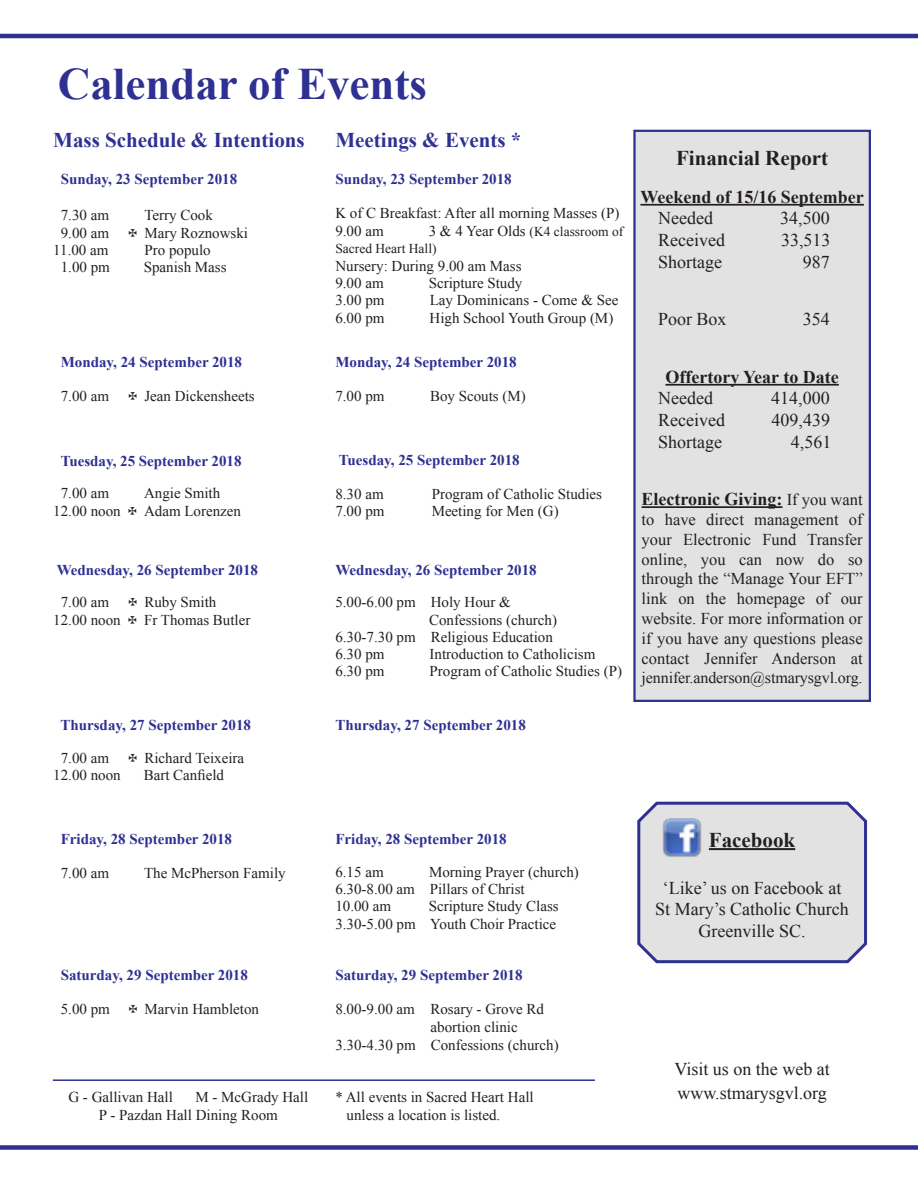
<style>
.page{position:relative;width:918px;height:1188px;background:#fff}
.page>*{position:absolute;margin:0;border:0;box-sizing:border-box;transform-origin:0 0}
.t1{font:700 45px "Times New Roman";color:#2e3092}
.t2{font:700 21px "Times New Roman";color:#2e3092}
.t3{font:700 21px "Times New Roman";color:#231f20}
.Paragraph_Style_1{font:18px "Times New Roman";color:#231f20}
.t4{font:700 18px "Times New Roman";color:#231f20}
.t5{font:16.5px/19.8px "Times New Roman";color:#231f20;text-align:justify}
.t6{font:16.05px "Times New Roman";letter-spacing:-.01em;color:#231f20}
.Paragraph_Style_1-2{font:15px "Times New Roman";color:#231f20}
.t7{font:700 15px "Times New Roman";color:#2e3092}
.t8{font:13.5px/17.2px "Times New Roman";color:#231f20}
.s1{font-family:"Monotype Sorts"}
.s2{font-size:15px}
.s3{font-weight:400;font-size:16.5px}
</style>
<div class="page">
<hr style="left:0;top:34px;width:918px;height:4px;background:#2e3092">
<svg style="left:637px;top:801px;width:230px;height:163px;background:#d6d6dc"></svg>
<img style="left:662px;top:818px;width:39px;height:39px">
<hr style="left:53px;top:1079px;width:542px;height:2px;background:#2e3092">
<div style="left:634px;top:131px;width:236px;height:570px;background:#e2e2e2"></div>
<hr style="left:640px;top:204px;width:224px;height:2px;background:#231f20">
<hr style="left:665px;top:384px;width:174px;height:2px;background:#231f20">
<hr style="left:642px;top:506px;width:141px;height:2px;background:#231f20">
<div style="left:633px;top:130px;width:238px;height:572px;border:2px solid #2e3092"></div>
<div style="left:0;top:1145px;width:918px;height:5px;background:#2e3092"></div>
<p class="t1" style="left:58px;top:53px;width:371px">Calendar of Events</p>
<p class="t2" style="left:53px;top:125px;width:253px">Mass Schedule &amp; Intentions</p>
<p class="t2" style="left:335px;top:125px;width:188px">Meetings &amp; Events *</p>
<p class="t7" style="left:61px;top:169px;width:178px">Sunday, 23 September 2018</p>
<p class="Paragraph_Style_1-2" style="left:61px;top:205px;width:50px">7.30 am</p>
<p class="Paragraph_Style_1-2" style="left:144px;top:205px;width:70px">Terry Cook</p>
<p class="Paragraph_Style_1-2" style="left:61px;top:222px;width:50px">9.00 am</p>
<p class="Paragraph_Style_1-2" style="left:129px;top:222px;width:121px"><span class="s1">@</span> Mary Roznowski</p>
<p class="Paragraph_Style_1-2" style="left:53px;top:240px;width:57px">11.00 am</p>
<p class="Paragraph_Style_1-2" style="left:145px;top:240px;width:68px">Pro populo</p>
<p class="Paragraph_Style_1-2" style="left:61px;top:257px;width:51px">1.00 pm</p>
<p class="Paragraph_Style_1-2" style="left:144px;top:257px;width:84px">Spanish Mass</p>
<p class="t7" style="left:335px;top:168px;width:178px">Sunday, 23 September 2018</p>
<p class="Paragraph_Style_1-2" style="left:335px;top:203px;width:286px">K of C Breakfast: After all morning Masses (P)</p>
<p class="Paragraph_Style_1-2" style="left:335px;top:220px;width:50px">9.00 am</p>
<p class="t8" style="left:335px;top:222px;width:289px;text-indent:93px"><span class="s2">3 &amp; 4 Year Olds</span> (K4 classroom of<br>Sacred Heart Hall)</p>
<p class="Paragraph_Style_1-2" style="left:335px;top:256px;width:188px">Nursery: During 9.00 am Mass</p>
<p class="Paragraph_Style_1-2" style="left:335px;top:273px;width:50px">9.00 am</p>
<p class="Paragraph_Style_1-2" style="left:429px;top:273px;width:95px">Scripture Study</p>
<p class="Paragraph_Style_1-2" style="left:335px;top:290px;width:51px">3.00 pm</p>
<p class="Paragraph_Style_1-2" style="left:430px;top:290px;width:190px">Lay Dominicans - Come &amp; See</p>
<p class="Paragraph_Style_1-2" style="left:335px;top:307px;width:51px">6.00 pm</p>
<p class="Paragraph_Style_1-2" style="left:430px;top:307px;width:185px">High School Youth Group (M)</p>
<p class="t7" style="left:61px;top:352px;width:183px">Monday, 24 September 2018</p>
<p class="Paragraph_Style_1-2" style="left:61px;top:386px;width:50px">7.00 am</p>
<p class="Paragraph_Style_1-2" style="left:129px;top:386px;width:128px"><span class="s1">@</span> Jean Dickensheets</p>
<p class="t7" style="left:61px;top:450px;width:182px">Tuesday, 25 September 2018</p>
<p class="Paragraph_Style_1-2" style="left:61px;top:483px;width:50px">7.00 am</p>
<p class="Paragraph_Style_1-2" style="left:144px;top:483px;width:78px">Angie Smith</p>
<p class="Paragraph_Style_1-2" style="left:53px;top:501px;width:189px">12.00 noon <span class="s1">@</span> Adam Lorenzen</p>
<p class="t7" style="left:57px;top:559px;width:203px">Wednesday, 26 September 2018</p>
<p class="Paragraph_Style_1-2" style="left:61px;top:592px;width:50px">7.00 am</p>
<p class="Paragraph_Style_1-2" style="left:129px;top:592px;width:89px"><span class="s1">@</span> Ruby Smith</p>
<p class="Paragraph_Style_1-2" style="left:53px;top:609px;width:199px">12.00 noon <span class="s1">@</span> Fr Thomas Butler</p>
<p class="t7" style="left:60px;top:715px;width:192px">Thursday, 27 September 2018</p>
<p class="Paragraph_Style_1-2" style="left:61px;top:748px;width:50px">7.00 am</p>
<p class="Paragraph_Style_1-2" style="left:129px;top:748px;width:117px"><span class="s1">@</span> Richard Teixeira</p>
<p class="Paragraph_Style_1-2" style="left:53px;top:765px;width:69px">12.00 noon</p>
<p class="Paragraph_Style_1-2" style="left:144px;top:765px;width:82px">Bart Canfield</p>
<p class="t7" style="left:335px;top:352px;width:183px">Monday, 24 September 2018</p>
<p class="Paragraph_Style_1-2" style="left:335px;top:386px;width:51px">7.00 pm</p>
<p class="Paragraph_Style_1-2" style="left:430px;top:386px;width:97px">Boy Scouts (M)</p>
<p class="t7" style="left:339px;top:450px;width:182px">Tuesday, 25 September 2018</p>
<p class="Paragraph_Style_1-2" style="left:335px;top:484px;width:50px">8.30 am</p>
<p class="Paragraph_Style_1-2" style="left:432px;top:484px;width:172px">Program of Catholic Studies</p>
<p class="Paragraph_Style_1-2" style="left:335px;top:501px;width:51px">7.00 pm</p>
<p class="Paragraph_Style_1-2" style="left:432px;top:501px;width:129px">Meeting for Men (G)</p>
<p class="t7" style="left:335px;top:559px;width:203px">Wednesday, 26 September 2018</p>
<p class="Paragraph_Style_1-2" style="left:335px;top:592px;width:177px">5.00-6.00 pm Holy Hour &amp;</p>
<p class="Paragraph_Style_1-2" style="left:429px;top:609px;width:129px">Confessions (church)</p>
<p class="Paragraph_Style_1-2" style="left:335px;top:627px;width:219px">6.30-7.30 pm Religious Education</p>
<p class="Paragraph_Style_1-2" style="left:335px;top:644px;width:51px">6.30 pm</p>
<p class="Paragraph_Style_1-2" style="left:430px;top:644px;width:167px">Introduction to Catholicism</p>
<p class="Paragraph_Style_1-2" style="left:335px;top:661px;width:51px">6.30 pm</p>
<p class="Paragraph_Style_1-2" style="left:430px;top:661px;width:194px">Program of Catholic Studies (P)</p>
<p class="t7" style="left:335px;top:715px;width:192px">Thursday, 27 September 2018</p>
<p class="t3" style="left:676px;top:143px;width:154px">Financial Report</p>
<p class="t4" style="left:640px;top:184px;width:225px">Weekend of 15/16 September</p>
<p class="Paragraph_Style_1" style="left:658px;top:206px;width:56px">Needed</p>
<p class="Paragraph_Style_1" style="left:780px;top:206px;width:51px">34,500</p>
<p class="Paragraph_Style_1" style="left:658px;top:228px;width:68px">Received</p>
<p class="Paragraph_Style_1" style="left:781px;top:228px;width:51px">33,513</p>
<p class="Paragraph_Style_1" style="left:658px;top:249px;width:65px">Shortage</p>
<p class="Paragraph_Style_1" style="left:803px;top:249px;width:28px">987</p>
<p class="Paragraph_Style_1" style="left:658px;top:307px;width:70px">Poor Box</p>
<p class="Paragraph_Style_1" style="left:803px;top:307px;width:28px">354</p>
<p class="t4" style="left:665px;top:364px;width:175px">Offertory Year to Date</p>
<p class="Paragraph_Style_1" style="left:658px;top:386px;width:56px">Needed</p>
<p class="Paragraph_Style_1" style="left:771px;top:386px;width:60px">414,000</p>
<p class="Paragraph_Style_1" style="left:658px;top:408px;width:68px">Received</p>
<p class="Paragraph_Style_1" style="left:772px;top:408px;width:60px">409,439</p>
<p class="Paragraph_Style_1" style="left:658px;top:429px;width:65px">Shortage</p>
<p class="Paragraph_Style_1" style="left:791px;top:429px;width:42px">4,561</p>
<p class="t4" style="left:642px;top:487px;width:223px">Electronic Giving: <span class="s3">If you want</span></p>
<p class="t5" style="left:642px;top:509px;width:223px">to have direct management of your Electronic Fund Transfer online, you can now do so through the “Manage Your EFT” link on the homepage of our website. For more information or if you have any questions please contact Jennifer Anderson at</p>
<p class="t6" style="left:642px;top:667px;width:223px">jennifer.anderson@stmarysgvl.org.</p>
<p class="t7" style="left:61px;top:829px;width:173px">Friday, 28 September 2018</p>
<p class="Paragraph_Style_1-2" style="left:61px;top:863px;width:50px">7.00 am</p>
<p class="Paragraph_Style_1-2" style="left:144px;top:863px;width:143px">The McPherson Family</p>
<p class="t7" style="left:335px;top:829px;width:173px">Friday, 28 September 2018</p>
<p class="Paragraph_Style_1-2" style="left:335px;top:862px;width:50px">6.15 am</p>
<p class="Paragraph_Style_1-2" style="left:429px;top:862px;width:151px">Morning Prayer (church)</p>
<p class="Paragraph_Style_1-2" style="left:335px;top:879px;width:191px">6.30-8.00 am Pillars of Christ</p>
<p class="Paragraph_Style_1-2" style="left:335px;top:896px;width:57px">10.00 am</p>
<p class="Paragraph_Style_1-2" style="left:429px;top:896px;width:132px">Scripture Study Class</p>
<p class="Paragraph_Style_1-2" style="left:335px;top:913px;width:222px">3.30-5.00 pm Youth Choir Practice</p>
<p class="t3" style="left:709px;top:825px;width:88px">Facebook</p>
<p class="Paragraph_Style_1" style="left:663px;top:876px;width:180px">‘Like’ us on Facebook at</p>
<p class="Paragraph_Style_1" style="left:655px;top:897px;width:195px">St Mary’s Catholic Church</p>
<p class="Paragraph_Style_1" style="left:699px;top:919px;width:108px">Greenville SC.</p>
<p class="t7" style="left:61px;top:965px;width:189px">Saturday, 29 September 2018</p>
<p class="Paragraph_Style_1-2" style="left:61px;top:999px;width:200px">5.00 pm <span class="s1">@</span> Marvin Hambleton</p>
<p class="t7" style="left:335px;top:965px;width:189px">Saturday, 29 September 2018</p>
<p class="Paragraph_Style_1-2" style="left:335px;top:999px;width:210px">8.00-9.00 am Rosary - Grove Rd</p>
<p class="Paragraph_Style_1-2" style="left:431px;top:1017px;width:89px">abortion clinic</p>
<p class="Paragraph_Style_1-2" style="left:335px;top:1035px;width:225px">3.30-4.30 pm Confessions (church)</p>
<p class="Paragraph_Style_1-2" style="left:68px;top:1087px;width:106px">G - Gallivan Hall</p>
<p class="Paragraph_Style_1-2" style="left:195px;top:1087px;width:114px">M - McGrady Hall</p>
<p class="Paragraph_Style_1-2" style="left:99px;top:1105px;width:181px">P - Pazdan Hall Dining Room</p>
<p class="Paragraph_Style_1-2" style="left:335px;top:1087px;width:200px">* All events in Sacred Heart Hall</p>
<p class="Paragraph_Style_1-2" style="left:347px;top:1105px;width:155px">unless a location is listed.</p>
<p class="Paragraph_Style_1" style="left:674px;top:1057px;width:157px">Visit us on the web at</p>
<p class="Paragraph_Style_1" style="left:677px;top:1081px;width:151px">www.stmarysgvl.org</p>
</div>
